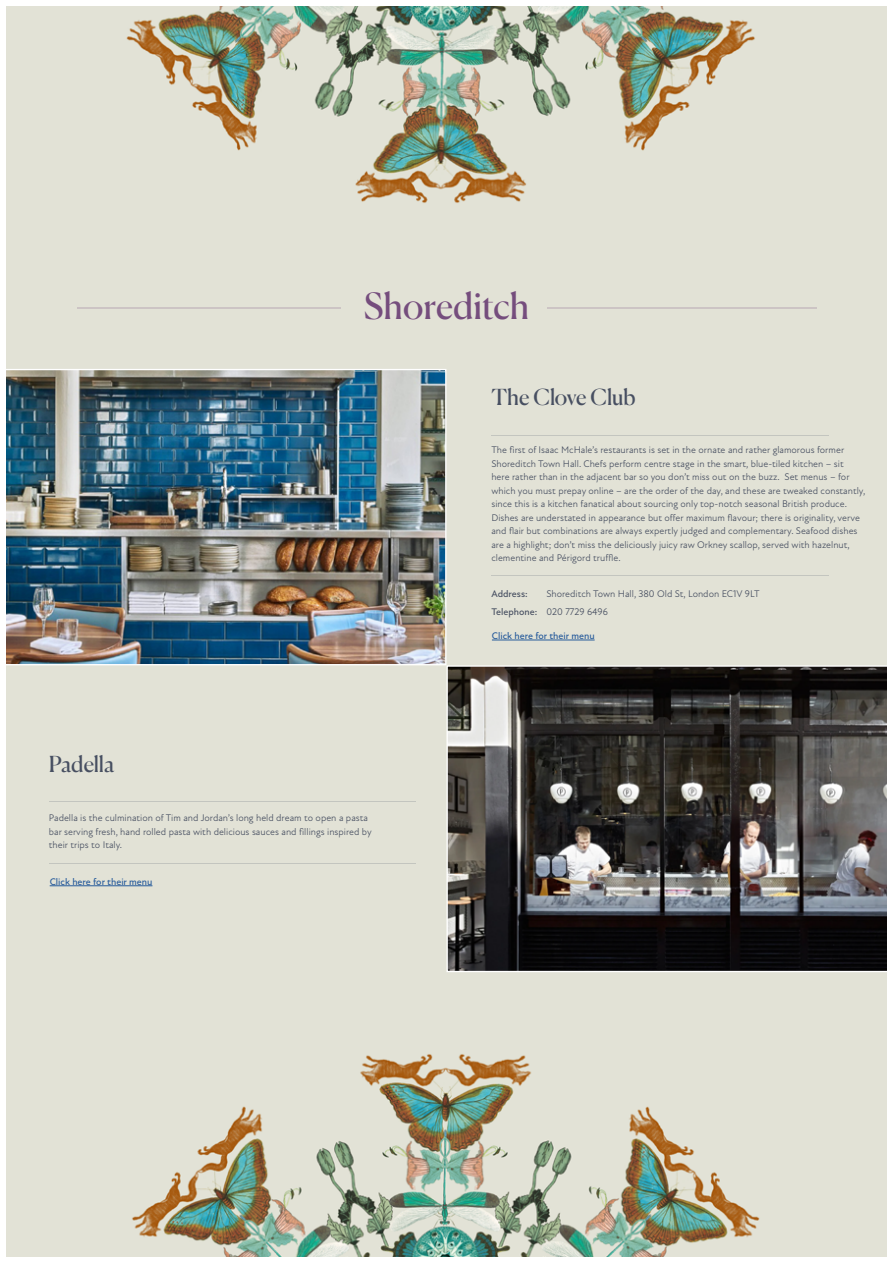
<style>
.page{position:relative;width:893px;height:1263px;background:#e2e2d6}
.page>*{position:absolute;margin:0;border:0;box-sizing:border-box;transform-origin:0 0}
.t1{font:36px "Canela";color:#754d7d}
.t2{font:22.05px "Canela";letter-spacing:-.005em;color:#474f61}
.t3{font:9.75px/13.5px "New Atten";color:#474f61}
.t4{font:500 9.75px "New Atten";color:#275b9b}
.t5{font:500 9.75px/17.1px "New Atten";color:#474f61}
</style>
<div class="page">
<img style="left:6px;top:371px;width:438px;height:292px">
<img style="left:448px;top:667px;width:439px;height:303px">
<img style="left:126px;top:6px;width:629px;height:197px">
<img style="left:132px;top:1054px;width:628px;height:203px">
<div style="left:0;top:0;width:893px;height:6px;background:#fff"></div>
<div style="left:0;top:0;width:6px;height:1262px;background:#fff"></div>
<div style="left:0;top:1257px;width:893px;height:6px;background:#fff"></div>
<div style="left:887px;top:0;width:6px;height:1262px;background:#fff"></div>
<hr style="left:492px;top:640px;width:103px;height:1px;background:#275b9b">
<hr style="left:491px;top:435px;width:338px;height:1px;background:#474f61">
<hr style="left:491px;top:575px;width:338px;height:1px;background:#474f61">
<hr style="left:78px;top:308px;width:263px;height:1px;background:#754d7d">
<hr style="left:548px;top:308px;width:269px;height:1px;background:#754d7d">
<hr style="left:50px;top:885px;width:102px;height:1px;background:#275b9b">
<hr style="left:49px;top:801px;width:367px;height:1px;background:#474f61">
<hr style="left:49px;top:863px;width:367px;height:1px;background:#474f61">
<h1 class="t1" style="left:364px;top:278px;width:167px">Shoreditch</h1>
<h2 class="t2" style="left:491px;top:380px;width:146px">The Clove Club</h2>
<p class="t3" style="left:491px;top:443px;width:375px">The first of Isaac McHale’s restaurants is set in the ornate and rather glamorous former Shoreditch Town Hall. Chefs perform centre stage in the smart, blue-tiled kitchen – sit<br>here rather than in the adjacent bar so you don’t miss out on the buzz. Set menus – for which you must prepay online – are the order of the day, and these are tweaked constantly, since this is a kitchen fanatical about sourcing only top-notch seasonal British produce.<br>Dishes are understated in appearance but offer maximum flavour; there is originality, verve and flair but combinations are always expertly judged and complementary. Seafood dishes are a highlight; don’t miss the deliciously juicy raw Orkney scallop, served with hazelnut, clementine and Périgord truffle.</p>
<p class="t5" style="left:491px;top:586px;width:47px">Address:<br>Telephone:</p>
<p class="t3" style="left:546px;top:586px;width:215px;line-height:17.1px">Shoreditch Town Hall, 380 Old St, London EC1V 9LT<br>020 7729 6496</p>
<h2 class="t2" style="left:49px;top:747px;width:67px">Padella</h2>
<p class="t3" style="left:49px;top:811px;width:324px">Padella is the culmination of Tim and Jordan’s long held dream to open a pasta bar serving fresh, hand rolled pasta with delicious sauces and fillings inspired by their trips to Italy.</p>
<p class="t4" style="left:50px;top:876px;width:104px">Click here for their menu</p>
<p class="t4" style="left:492px;top:630px;width:104px">Click here for their menu</p>
</div>
